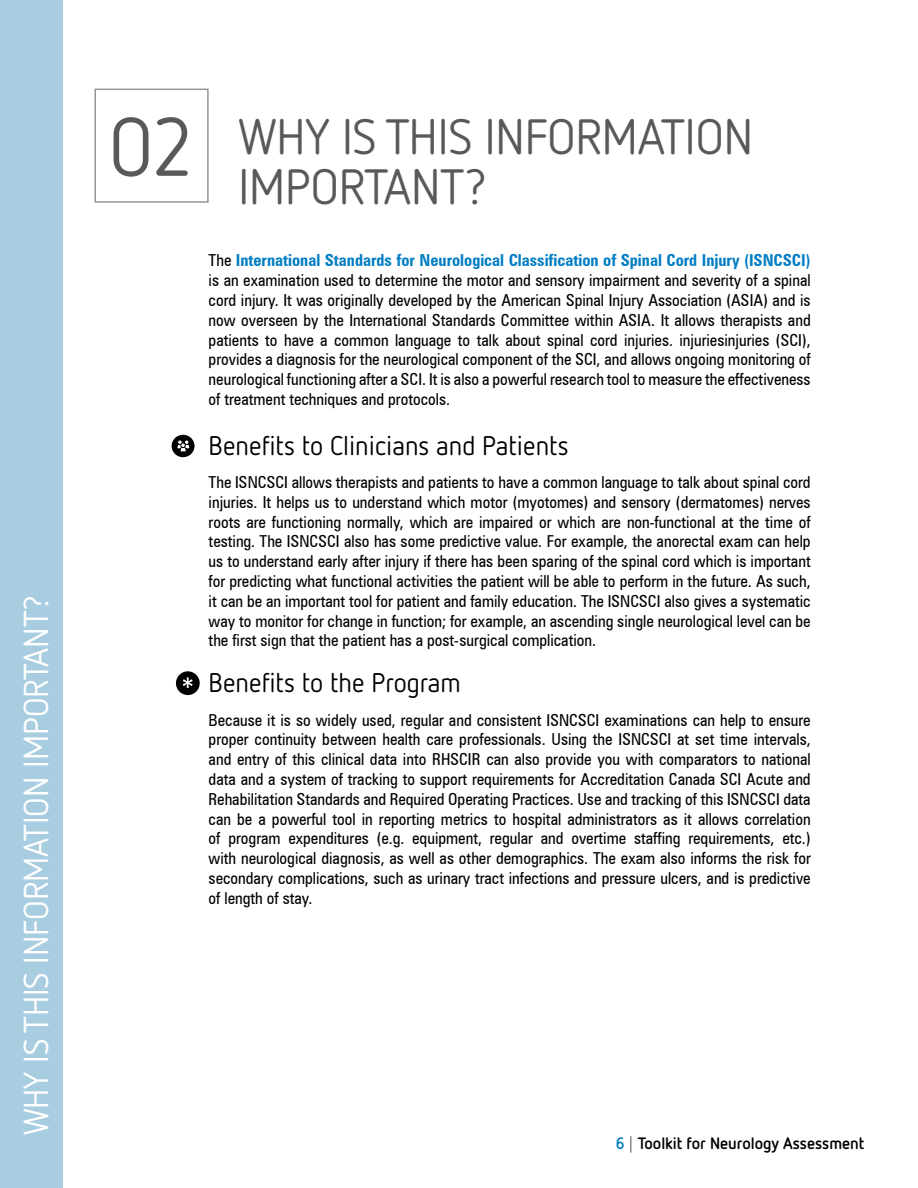
<style>
.page{position:relative;width:918px;height:1188px;background:#fff}
.page>*{position:absolute;margin:0;border:0;box-sizing:border-box;transform-origin:0 0}
.t1{font:82.5px "Netto OT";color:#58595b}
.t2{font:49.5px/49.5px "Netto OT";color:#58595b}
.t3{font:34.5px "Netto OT";color:#fff}
.t4{font:27px "Netto OT";color:#000}
.t5{font:condensed 16.5px/19.8px "Zurich BT";color:#000;text-align:justify}
.t6{font:700 16.5px "Netto OT";color:#000}
.s1{font-weight:700;color:#007dc3}
.s2{color:#007dc3}
.s3{font-weight:300}
</style>
<div class="page">
<div style="left:0;top:0;width:63px;height:1188px;background:#a8cde0"></div>
<div style="left:94px;top:89px;width:115px;height:114px;border:2px solid #939598"></div>
<div style="left:172px;top:435px;width:23px;height:22px;background:#000;border-radius:50%"></div>
<svg style="left:177px;top:440px;width:13px;height:12px"></svg>
<div style="left:176px;top:671px;width:24px;height:24px;background:#000;border-radius:50%"></div>
<svg style="left:183px;top:677px;width:10px;height:11px"></svg>
<h3 class="t3" style="left:15px;top:1135px;width:542px;rotate:-90deg">WHY IS THIS INFORMATION IMPORTANT?</h3>
<h1 class="t1" style="left:108px;top:96px;width:86px">02</h1>
<h2 class="t2" style="left:238px;top:111px;width:516px">WHY IS THIS INFORMATION<br>IMPORTANT?</h2>
<p class="t5" style="left:209px;top:250px;width:604px">The <span class="s1">International Standards for Neurological Classification of Spinal Cord Injury (ISNCSCI) </span>is an examination used to determine the motor and sensory impairment and severity of a spinal cord injury. It was originally developed by the American Spinal Injury Association (ASIA) and is now overseen by the International Standards Committee within ASIA. It allows therapists and patients to have a common language to talk about spinal cord injuries. injuriesinjuries (SCI), provides a diagnosis for the neurological component of the SCI, and allows ongoing monitoring of neurological functioning after a SCI. It is also a powerful research tool to measure the effectiveness of treatment techniques and protocols.</p>
<h3 class="t4" style="left:209px;top:429px;width:361px">Benefits to Clinicians and Patients</h3>
<p class="t5" style="left:209px;top:472px;width:604px">The ISNCSCI allows therapists and patients to have a common language to talk about spinal cord injuries. It helps us to understand which motor (myotomes) and sensory (dermatomes) nerves roots are functioning normally, which are impaired or which are non-functional at the time of testing. The ISNCSCI also has some predictive value. For example, the anorectal exam can help us to understand early after injury if there has been sparing of the spinal cord which is important for predicting what functional activities the patient will be able to perform in the future. As such, it can be an important tool for patient and family education. The ISNCSCI also gives a systematic way to monitor for change in function; for example, an ascending single neurological level can be the first sign that the patient has a post-surgical complication.</p>
<h3 class="t4" style="left:209px;top:666px;width:254px">Benefits to the Program</h3>
<p class="t5" style="left:209px;top:710px;width:604px">Because it is so widely used, regular and consistent ISNCSCI examinations can help to ensure proper continuity between health care professionals. Using the ISNCSCI at set time intervals, and entry of this clinical data into RHSCIR can also provide you with comparators to national data and a system of tracking to support requirements for Accreditation Canada SCI Acute and Rehabilitation Standards and Required Operating Practices. Use and tracking of this ISNCSCI data can be a powerful tool in reporting metrics to hospital administrators as it allows correlation of program expenditures (e.g. equipment, regular and overtime staffing requirements, etc.) with neurological diagnosis, as well as other demographics. The exam also informs the risk for secondary complications, such as urinary tract infections and pressure ulcers, and is predictive of length of stay.</p>
<p class="t6" style="left:616px;top:1133px;width:250px"><span class="s2">6</span> <span class="s3">|</span> Toolkit for Neurology Assessment</p>
</div>
